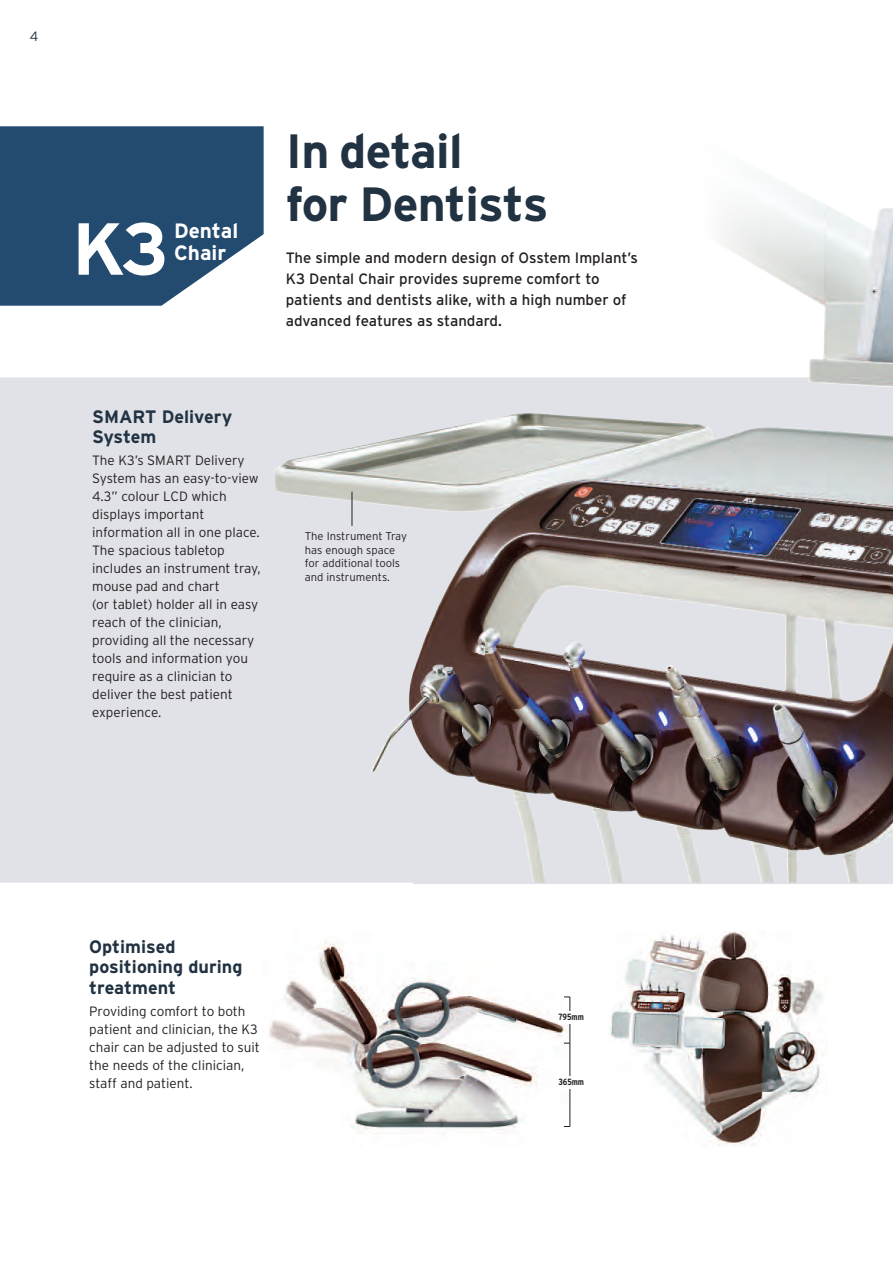
<style>
.page{position:relative;width:893px;height:1263px;background:#fff}
.page>*{position:absolute;margin:0;border:0;box-sizing:border-box;transform-origin:0 0}
.t1{font:700 73.5px "Interstate";color:#fff}
.t2{font:700 48px/52.5px "Interstate";letter-spacing:-.015em;color:#213242}
.t3{font:700 20.7px/22.5px "Interstate";color:#fff}
.t4{font:700 18px/20.2px "Interstate";color:#213242}
.t5{font:15px/21px "Interstate";color:#231f20}
.t6{font:300 13.5px/18px "Interstate";color:#231f20}
.t7{font:300 13.5px "Interstate";color:#213242}
.t8{font:300 11.25px/13.5px "Interstate";color:#231f20}
.t9{font:700 condensed 9px "Interstate";color:#231f20}
</style>
<div class="page">
<div style="left:0;top:377px;width:850px;height:505px;background:#e1e2e8"></div>
<img style="left:413px;top:379px;width:480px;height:505px">
<hr style="left:352px;top:492px;width:1px;height:34px;background:#231f20">
<svg style="left:0;top:126px;width:264px;height:180px;background:#325879"></svg>
<img style="left:269px;top:941px;width:299px;height:193px">
<img style="left:610px;top:932px;width:215px;height:214px">
<hr style="left:570px;top:997px;width:1px;height:129px;background:#231f20">
<div style="left:558px;top:1011px;width:27px;height:12px;background:#fff"></div>
<div style="left:558px;top:1077px;width:27px;height:12px;background:#fff"></div>
<svg style="left:709px;top:154px;width:115px;height:152px"></svg>
<p class="t7" style="left:30px;top:28px;width:10px">4</p>
<h1 class="t1" style="left:72px;top:206px;width:98px">K3</h1>
<h3 class="t3" style="left:174px;top:219px;width:66px">Dental<br>Chair</h3>
<h2 class="t2" style="left:286px;top:125px;width:264px">In detail<br>for Dentists</h2>
<p class="t5" style="left:286px;top:247px;width:354px">The simple and modern design of Osstem Implant’s K3 Dental Chair provides supreme comfort to patients and dentists alike, with a high number of advanced features as standard.</p>
<h3 class="t4" style="left:92px;top:406px;width:142px">SMART Delivery<br>System</h3>
<p class="t6" style="left:92px;top:451px;width:170px">The K3’s SMART Delivery<br>System has an easy-to-view<br>4.3” colour LCD which displays important information all in one place.<br>The spacious tabletop includes an instrument tray, mouse pad and chart<br>(or tablet) holder all in easy reach of the clinician, providing all the necessary tools and information you require as a clinician to deliver the best patient experience.</p>
<p class="t8" style="left:305px;top:529px;width:104px">The Instrument Tray has enough space for additional tools and instruments.</p>
<h3 class="t4" style="left:89px;top:937px;width:155px">Optimised positioning during treatment</h3>
<p class="t6" style="left:89px;top:1002px;width:172px">Providing comfort to both patient and clinician, the K3 chair can be adjusted to suit the needs of the clinician, staff and patient.</p>
<p class="t9" style="left:558px;top:1011px;width:27px">795mm</p>
<p class="t9" style="left:558px;top:1077px;width:27px">365mm</p>
</div>
